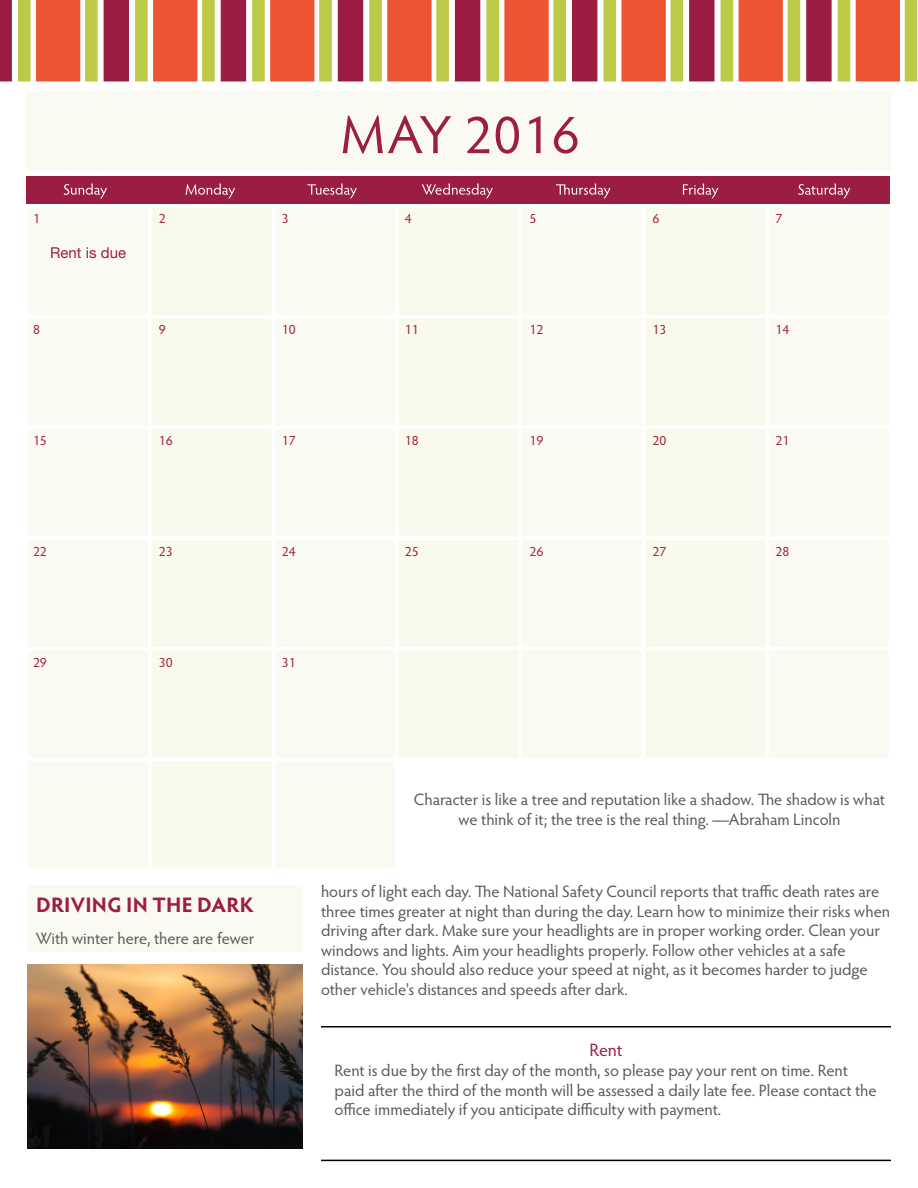
<style>
.page{position:relative;width:918px;height:1188px;background:#fff}
.page>*{position:absolute;margin:0;border:0;box-sizing:border-box;transform-origin:0 0}
.CS11x17_Box_1{font:54px "Hypatia Sans Pro";letter-spacing:.02em;color:#9c1e43}
.BAS_Box_1{font:700 21px "Hypatia Sans Pro";letter-spacing:.01em;color:#9c1e43}
.Q_Box_1{font:18px "Hypatia Sans Pro";color:#9c1e43}
.BAS_Box_2{font:16.5px/19.5px "Hypatia Sans Pro";letter-spacing:-.005em;color:#57585a}
.Q_Box_2{font:16.5px/19.5px "Hypatia Sans Pro";letter-spacing:-.005em;color:#57585a}
.Box_Event_Descriptio{font:15px "Helvetica Neue LT Std";color:#9c1e43}
.CS11x17_Box_2{font:13.5px "Hypatia Sans Pro";color:#9c1e43}
</style>
<div class="page">
<img style="left:27px;top:964px;width:276px;height:184px">
<svg style="left:0;top:0;width:12px;height:81px"></svg>
<svg style="left:18px;top:0;width:899px;height:81px;fill:#bcca48"></svg>
<svg style="left:36px;top:0;width:864px;height:81px"></svg>
<div style="left:26px;top:91px;width:865px;height:80px;background:#fbfaf2"></div>
<div style="left:26px;top:177px;width:864px;height:27px;background:#9b1d42"></div>
<hr style="left:321px;top:1026px;width:570px;height:2px;background:#000">
<hr style="left:321px;top:1160px;width:570px;height:1px;background:#000">
<div style="left:27px;top:885px;width:276px;height:67px;background:#fbfaf2"></div>
<svg style="left:64px;top:184px;width:786px;height:14px"></svg>
<div style="left:0;top:204px;width:918px;height:674px;background:linear-gradient(to right,#fbfaf2,#fcfbf5)"></div>
<p class="CS11x17_Box_1" style="left:341px;top:99px;width:240px">MAY 2016</p>
<p class="CS11x17_Box_2" style="left:33px;top:210px;width:8px">1</p>
<p class="CS11x17_Box_2" style="left:159px;top:210px;width:8px">2</p>
<p class="CS11x17_Box_2" style="left:282px;top:210px;width:8px">3</p>
<p class="CS11x17_Box_2" style="left:405px;top:210px;width:8px">4</p>
<p class="CS11x17_Box_2" style="left:529px;top:210px;width:8px">5</p>
<p class="CS11x17_Box_2" style="left:652px;top:210px;width:8px">6</p>
<p class="CS11x17_Box_2" style="left:775px;top:210px;width:8px">7</p>
<p class="Box_Event_Descriptio" style="left:50px;top:244px;width:77px">Rent is due</p>
<p class="CS11x17_Box_2" style="left:33px;top:321px;width:8px">8</p>
<p class="CS11x17_Box_2" style="left:159px;top:321px;width:8px">9</p>
<p class="CS11x17_Box_2" style="left:282px;top:321px;width:15px">10</p>
<p class="CS11x17_Box_2" style="left:405px;top:321px;width:15px">11</p>
<p class="CS11x17_Box_2" style="left:529px;top:321px;width:15px">12</p>
<p class="CS11x17_Box_2" style="left:652px;top:321px;width:15px">13</p>
<p class="CS11x17_Box_2" style="left:775px;top:321px;width:15px">14</p>
<p class="CS11x17_Box_2" style="left:33px;top:432px;width:15px">15</p>
<p class="CS11x17_Box_2" style="left:159px;top:432px;width:15px">16</p>
<p class="CS11x17_Box_2" style="left:282px;top:432px;width:15px">17</p>
<p class="CS11x17_Box_2" style="left:405px;top:432px;width:15px">18</p>
<p class="CS11x17_Box_2" style="left:529px;top:432px;width:15px">19</p>
<p class="CS11x17_Box_2" style="left:652px;top:432px;width:15px">20</p>
<p class="CS11x17_Box_2" style="left:775px;top:432px;width:15px">21</p>
<p class="CS11x17_Box_2" style="left:33px;top:543px;width:15px">22</p>
<p class="CS11x17_Box_2" style="left:159px;top:543px;width:15px">23</p>
<p class="CS11x17_Box_2" style="left:282px;top:543px;width:15px">24</p>
<p class="CS11x17_Box_2" style="left:405px;top:543px;width:15px">25</p>
<p class="CS11x17_Box_2" style="left:529px;top:543px;width:15px">26</p>
<p class="CS11x17_Box_2" style="left:652px;top:543px;width:15px">27</p>
<p class="CS11x17_Box_2" style="left:775px;top:543px;width:15px">28</p>
<p class="CS11x17_Box_2" style="left:33px;top:654px;width:15px">29</p>
<p class="CS11x17_Box_2" style="left:159px;top:654px;width:15px">30</p>
<p class="CS11x17_Box_2" style="left:282px;top:654px;width:15px">31</p>
<p class="BAS_Box_1" style="left:36px;top:890px;width:219px">DRIVING IN THE DARK</p>
<p class="BAS_Box_2" style="left:36px;top:928px;width:220px">With winter here, there are fewer</p>
<p class="Q_Box_2" style="left:414px;top:790px;width:473px;text-align:center">Character is like a tree and reputation like a shadow. The shadow is what we think of it; the tree is the real thing. —Abraham Lincoln</p>
<p class="BAS_Box_2" style="left:321px;top:881px;width:571px">hours of light each day. The National Safety Council reports that traffic death rates are three times greater at night than during the day. Learn how to minimize their risks when driving after dark. Make sure your headlights are in proper working order. Clean your windows and lights. Aim your headlights properly. Follow other vehicles at a safe distance. You should also reduce your speed at night, as it becomes harder to judge other vehicle's distances and speeds after dark.</p>
<p class="Q_Box_1" style="left:590px;top:1037px;width:34px">Rent</p>
<p class="Q_Box_2" style="left:334px;top:1060px;width:544px">Rent is due by the first day of the month, so please pay your rent on time. Rent paid after the third of the month will be assessed a daily late fee. Please contact the office immediately if you anticipate difficulty with payment.</p>
</div>
